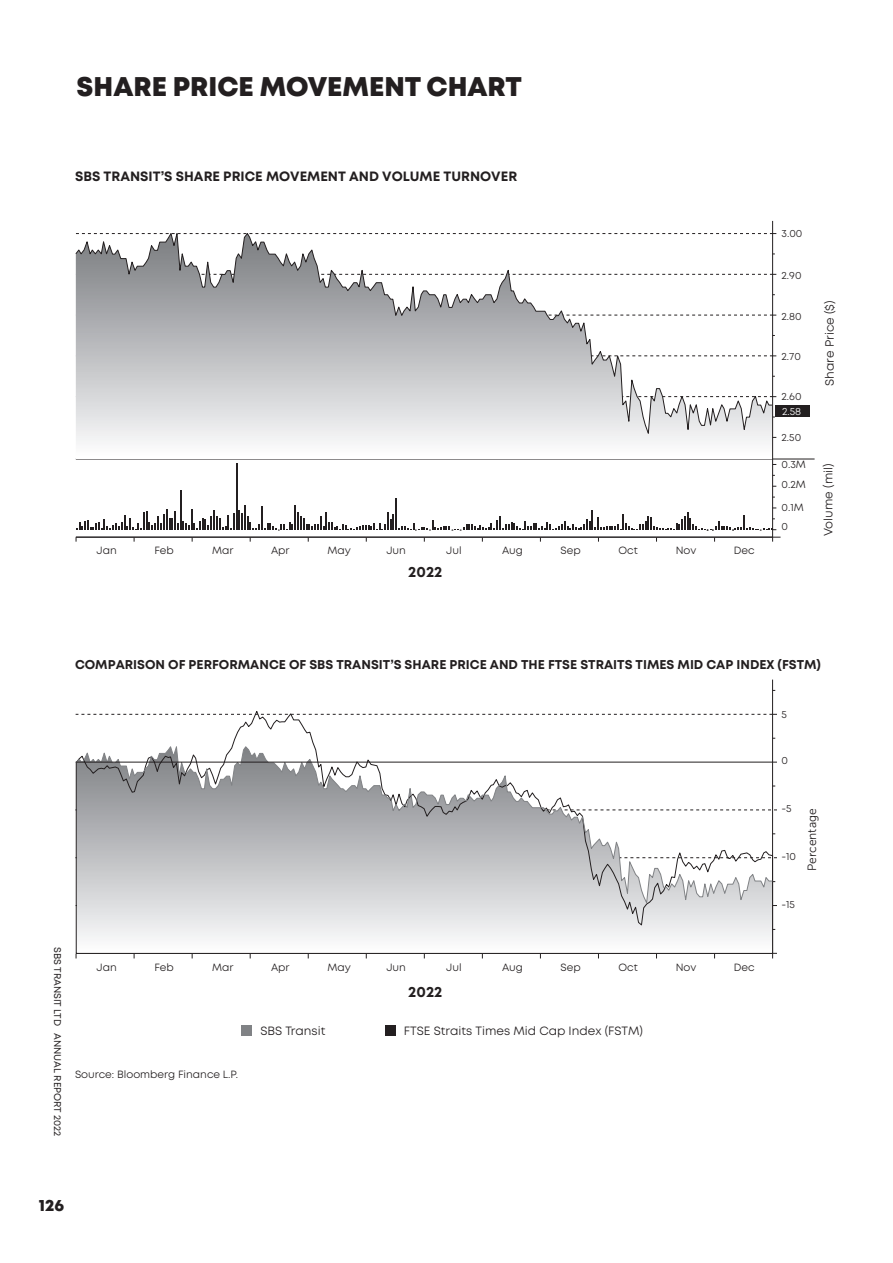
<style>
.page{position:relative;width:893px;height:1263px;background:#fff}
.page>*{position:absolute;margin:0;border:0;box-sizing:border-box;transform-origin:0 0}
.Main_Header{font:800 27px "Mont";color:#231f20}
.t1{font:800 16.5px "Mont";color:#231f20}
.t2{font:700 15px "Mont";color:#231f20}
.t3{font:700 13.5px "Mont";color:#231f20}
.t4{font:700 12.75px "Mont";color:#231f20}
.t5{font:12px "Mont";color:#231f20}
.t6{font:12px "Museo Sans 300";color:#231f20}
.t7{font:10.5px/14.4px "Mont";color:#231f20}
.t8{font:9.75px "Mont";color:#231f20}
.s1{color:#fff}
</style>
<div class="page">
<div style="left:242px;top:1026px;width:10px;height:10px;background:#808285"></div>
<div style="left:385px;top:1026px;width:10px;height:10px;background:#231f20"></div>
<hr style="left:76px;top:537px;width:704px;height:1px;background:#231f20">
<hr style="left:772px;top:680px;width:1px;height:273px;background:#231f20">
<hr style="left:180px;top:490px;width:2px;height:40px;background:#231f20">
<hr style="left:236px;top:463px;width:2px;height:67px;background:#231f20">
<hr style="left:244px;top:505px;width:2px;height:25px;background:#231f20">
<hr style="left:396px;top:499px;width:1px;height:31px;background:#231f20">
<svg style="left:76px;top:506px;width:700px;height:25px"></svg>
<div style="left:776px;top:405px;width:34px;height:12px;background:#231f20"></div>
<svg style="left:772px;top:953px;width:5px;height:5px"></svg>
<svg style="left:76px;top:710px;width:697px;height:244px"></svg>
<svg style="left:76px;top:745px;width:697px;height:159px"></svg>
<hr style="left:76px;top:762px;width:696px;height:1px;background:#231f20">
<hr style="left:76px;top:459px;width:739px;height:1px;background:#231f20">
<div style="left:76px;top:435px;width:696px;height:7px;background:#f2f3f4"></div>
<svg style="left:75px;top:233px;width:697px;height:202px"></svg>
<hr style="left:772px;top:221px;width:1px;height:316px;background:#231f20">
<p class="Main_Header" style="left:77px;top:69px;width:447px">SHARE PRICE MOVEMENT CHART</p>
<p class="t3" style="left:75px;top:168px;width:444px">SBS TRANSIT’S SHARE PRICE MOVEMENT AND VOLUME TURNOVER</p>
<p class="t7" style="left:96px;top:543px;width:22px">Jan</p>
<p class="t7" style="left:154px;top:543px;width:21px">Feb</p>
<p class="t7" style="left:212px;top:543px;width:23px">Mar</p>
<p class="t7" style="left:271px;top:543px;width:20px">Apr</p>
<p class="t7" style="left:327px;top:543px;width:25px">May</p>
<p class="t7" style="left:386px;top:543px;width:21px">Jun</p>
<p class="t7" style="left:446px;top:543px;width:17px">Jul</p>
<p class="t7" style="left:502px;top:543px;width:22px">Aug</p>
<p class="t7" style="left:561px;top:543px;width:22px">Sep</p>
<p class="t7" style="left:618px;top:543px;width:21px">Oct</p>
<p class="t7" style="left:676px;top:543px;width:22px">Nov</p>
<p class="t7" style="left:734px;top:543px;width:22px">Dec</p>
<p class="t2" style="left:408px;top:562px;width:36px">2022</p>
<p class="t7" style="left:781px;top:227px;width:22px">3.00</p>
<p class="t7" style="left:781px;top:268px;width:21px">2.90</p>
<p class="t7" style="left:781px;top:309px;width:22px">2.80</p>
<p class="t7" style="left:781px;top:349px;width:21px">2.70</p>
<p class="t7" style="left:781px;top:389px;width:22px">2.60<br><span class="s1">2.58</span></p>
<p class="t7" style="left:781px;top:431px;width:21px">2.50</p>
<p class="t7" style="left:781px;top:454px;width:26px;line-height:19.8px">0.3M<br>0.2M</p>
<p class="t7" style="left:781px;top:498px;width:24px;line-height:19.4px">0.1M<br>0</p>
<p class="t5" style="left:822px;top:386px;width:87px;rotate:-90deg">Share Price ($)</p>
<p class="t5" style="left:821px;top:536px;width:74px;rotate:-90deg">Volume (mil)</p>
<p class="t4" style="left:75px;top:656px;width:748px">COMPARISON OF PERFORMANCE OF SBS TRANSIT’S SHARE PRICE AND THE FTSE STRAITS TIMES MID CAP INDEX (FSTM)</p>
<p class="t7" style="left:781px;top:707px;width:7px">5</p>
<p class="t7" style="left:781px;top:753px;width:8px">0</p>
<p class="t8" style="left:64px;top:947px;width:191px;rotate:90deg">SBS TRANSIT LTD ANNUAL REPORT 2022</p>
<p class="t7" style="left:96px;top:960px;width:22px">Jan</p>
<p class="t7" style="left:154px;top:960px;width:21px">Feb</p>
<p class="t7" style="left:212px;top:960px;width:23px">Mar</p>
<p class="t7" style="left:271px;top:960px;width:20px">Apr</p>
<p class="t7" style="left:327px;top:960px;width:25px">May</p>
<p class="t7" style="left:386px;top:960px;width:21px">Jun</p>
<p class="t7" style="left:446px;top:960px;width:17px">Jul</p>
<p class="t7" style="left:502px;top:960px;width:22px">Aug</p>
<p class="t7" style="left:561px;top:960px;width:22px">Sep</p>
<p class="t7" style="left:618px;top:960px;width:21px">Oct</p>
<p class="t7" style="left:676px;top:960px;width:22px">Nov</p>
<p class="t7" style="left:734px;top:960px;width:22px">Dec</p>
<p class="t2" style="left:408px;top:982px;width:36px">2022</p>
<p class="t7" style="left:75px;top:1067px;width:165px">Source: Bloomberg Finance L.P.</p>
<p class="t5" style="left:260px;top:1024px;width:66px">SBS Transit</p>
<p class="t5" style="left:404px;top:1024px;width:241px">FTSE Straits Times Mid Cap Index (FSTM)</p>
<p class="t7" style="left:781px;top:801px;width:12px">-5</p>
<p class="t7" style="left:781px;top:849px;width:16px">-10</p>
<p class="t6" style="left:805px;top:871px;width:64px;rotate:-90deg">Percentage</p>
<p class="t7" style="left:781px;top:897px;width:15px">-15</p>
<h2 class="t1" style="left:39px;top:1194px;width:27px">126</h2>
</div>
